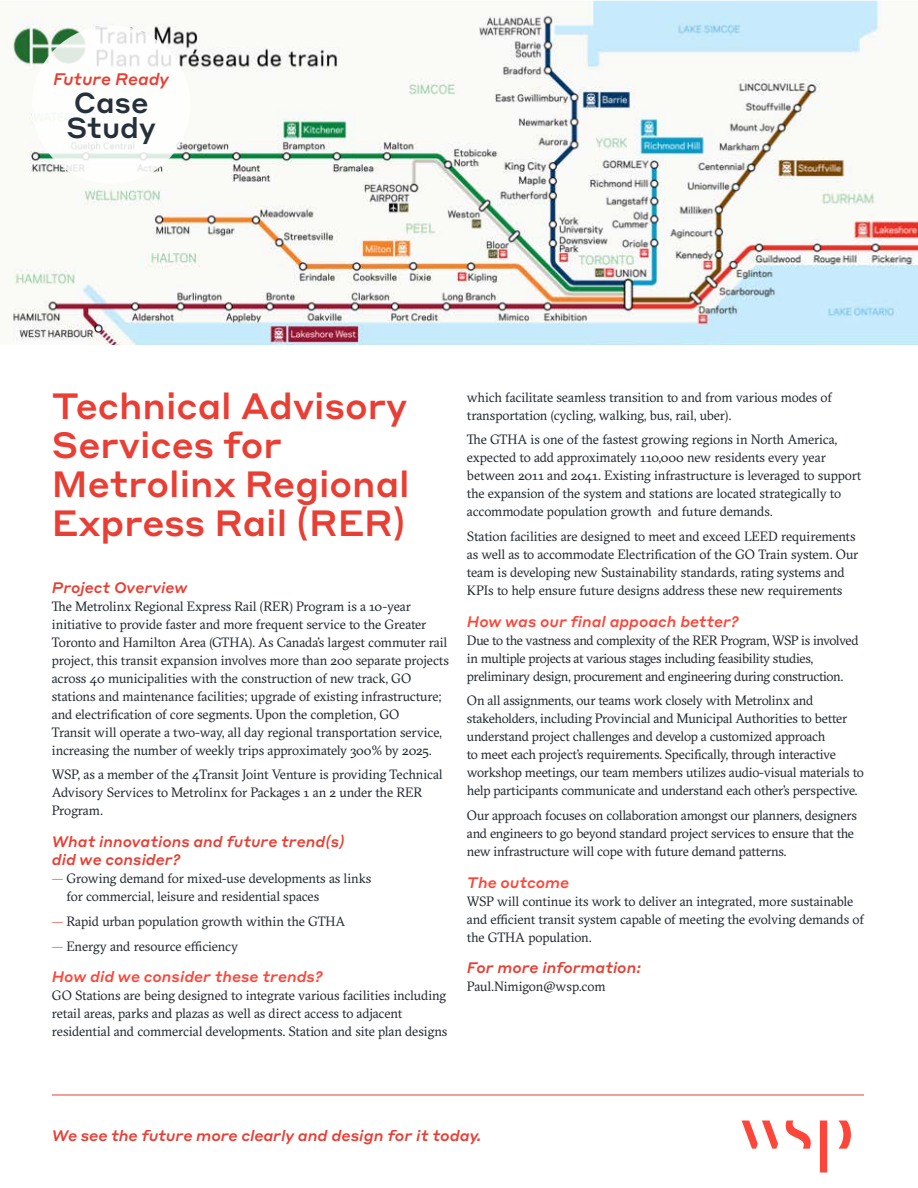
<style>
.page{position:relative;width:918px;height:1188px;background:#fff}
.page>*{position:absolute;margin:0;border:0;box-sizing:border-box;transform-origin:0 0}
.t1{font:500 36px/39px "Styrene A";color:#e83e33}
.t2{font:500 28.5px/25px "Styrene A";color:#25303b}
.t3{font:italic 500 16.5px "Styrene A";color:#e83e33}
.t4{font:italic 500 15px/18px "Styrene A";color:#e83e33}
.t5{font:italic 500 15px "Styrene A";color:#fd4539}
.t6{font:13.5px/18px "GT Sectra";letter-spacing:-.01em;color:#1e242b}
.t7{font:13.5px/18px "GT Sectra";letter-spacing:-.03em;color:#1e242b}
.s1{color:#e83e33}
</style>
<div class="page">
<img style="left:6px;top:0;width:912px;height:345px">
<svg style="left:838px;top:1121px;width:13px;height:28px"></svg>
<svg style="left:742px;top:1121px;width:36px;height:28px"></svg>
<svg style="left:820px;top:1121px;width:7px;height:51px"></svg>
<svg style="left:786px;top:1121px;width:25px;height:28px"></svg>
<hr style="left:52px;top:1095px;width:812px;height:1px;background:#e83e33">
<div style="left:32px;top:26px;width:158px;height:158px;background:#fff;border-radius:50%"></div>
<p class="t3" style="left:53px;top:65px;width:118px">Future Ready</p>
<h2 class="t2" style="left:66px;top:87px;width:91px">Case<br>Study</h2>
<h1 class="t1" style="left:52px;top:384px;width:359px">Technical Advisory<br>Services for<br>Metrolinx Regional<br>Express Rail (RER)</h1>
<p class="t4" style="left:52px;top:577px;width:137px">Project Overview</p>
<p class="t6" style="left:52px;top:597px;width:399px">The Metrolinx Regional Express Rail (RER) Program is a 10-year initiative to provide faster and more frequent service to the Greater Toronto and Hamilton Area (GTHA). As Canada’s largest commuter rail project, this transit expansion involves more than 200 separate projects across 40 municipalities with the construction of new track, GO stations and maintenance facilities; upgrade of existing infrastructure; and electrification of core segments. Upon the completion, GO<br>Transit will operate a two-way, all day regional transportation service, increasing the number of weekly trips approximately 300% by 2025.</p>
<p class="t6" style="left:52px;top:766px;width:392px">WSP, as a member of the 4Transit Joint Venture is providing Technical<br>Advisory Services to Metrolinx for Packages 1 an 2 under the RER<br>Program.</p>
<p class="t4" style="left:52px;top:831px;width:294px">What innovations and future trend(s) did we consider?</p>
<p class="t6" style="left:67px;top:870px;width:306px;text-indent:-15px"><span class="s1">—</span> Growing demand for mixed-use developments as links for commercial, leisure and residential spaces</p>
<p class="t6" style="left:52px;top:912px;width:295px"><span class="s1">—</span> Rapid urban population growth within the GTHA</p>
<p class="t6" style="left:52px;top:937px;width:188px"><span class="s1">—</span> Energy and resource efficiency</p>
<p class="t5" style="left:52px;top:964px;width:272px">How did we consider these trends?</p>
<p class="t6" style="left:52px;top:987px;width:397px">GO Stations are being designed to integrate various facilities including retail areas, parks and plazas as well as direct access to adjacent residential and commercial developments. Station and site plan designs</p>
<p class="t6" style="left:467px;top:388px;width:367px">which facilitate seamless transition to and from various modes of transportation (cycling, walking, bus, rail, uber).</p>
<p class="t6" style="left:467px;top:431px;width:396px">The GTHA is one of the fastest growing regions in North America, expected to add approximately 110,000 new residents every year between 2011 and 2041. Existing infrastructure is leveraged to support the expansion of the system and stations are located strategically to accommodate population growth and future demands.</p>
<p class="t6" style="left:467px;top:528px;width:393px">Station facilities are designed to meet and exceed LEED requirements as well as to accommodate Electrification of the GO Train system. Our team is developing new Sustainability standards, rating systems and KPIs to help ensure future designs address these new requirements</p>
<p class="t5" style="left:467px;top:608px;width:273px">How was our final appoach better?</p>
<p class="t7" style="left:467px;top:631px;width:393px">Due to the vastness and complexity of the RER Program, WSP is involved in multiple projects at various stages including feasibility studies, preliminary design, procurement and engineering during construction.</p>
<p class="t6" style="left:467px;top:692px;width:398px">On all assignments, our teams work closely with Metrolinx and stakeholders, including Provincial and Municipal Authorities to better understand project challenges and develop a customized approach<br>to meet each project’s requirements. Specifically, through interactive workshop meetings, our team members utilizes audio-visual materials to help participants communicate and understand each other’s perspective.</p>
<p class="t6" style="left:467px;top:807px;width:391px">Our approach focuses on collaboration amongst our planners, designers and engineers to go beyond standard project services to ensure that the new infrastructure will cope with future demand patterns.</p>
<p class="t5" style="left:467px;top:869px;width:104px">The outcome</p>
<p class="t6" style="left:467px;top:892px;width:399px">WSP will continue its work to deliver an integrated, more sustainable and efficient transit system capable of meeting the evolving demands of the GTHA population.</p>
<p class="t4" style="left:467px;top:957px;width:176px">For more information:</p>
<p class="t6" style="left:467px;top:978px;width:140px">Paul.Nimigon@wsp.com</p>
<p class="t4" style="left:52px;top:1126px;width:431px">We see the future more clearly and design for it today.</p>
</div>
